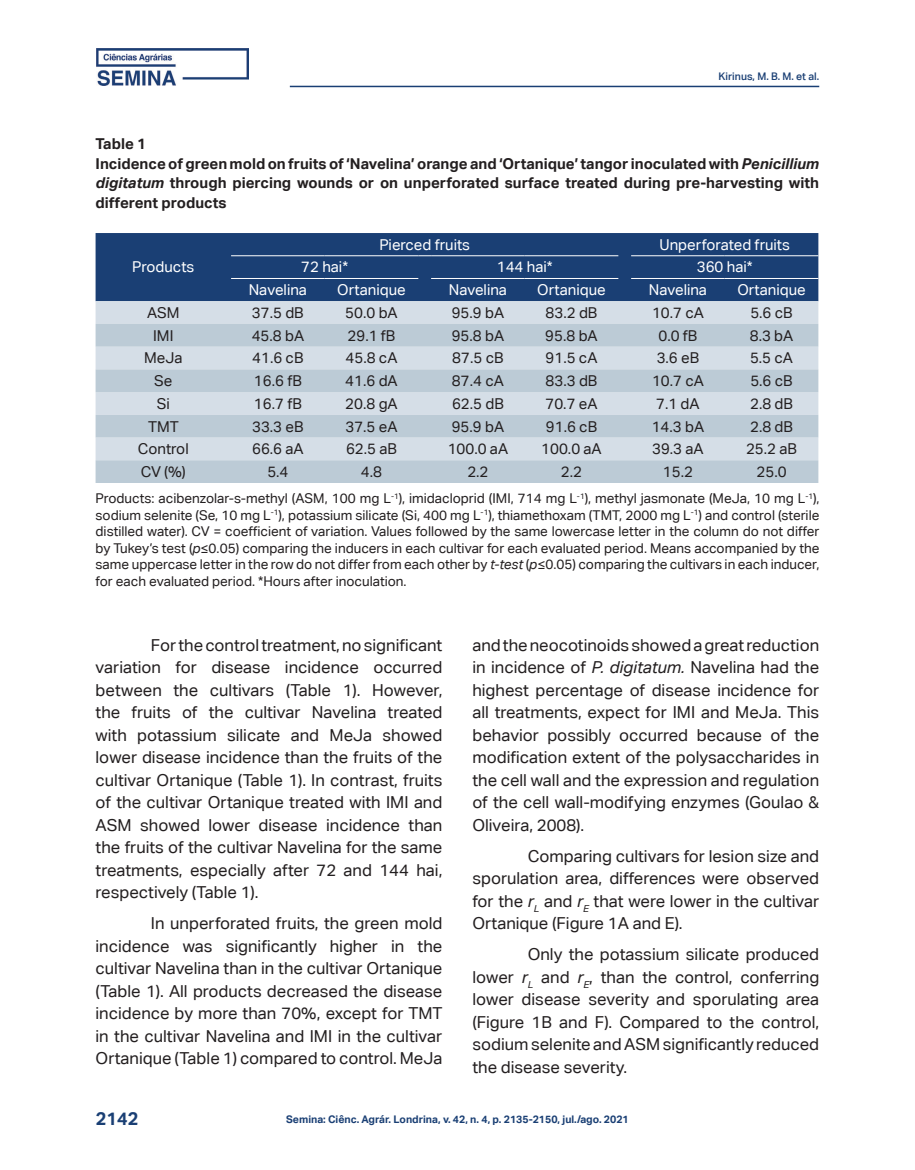
<style>
.page{position:relative;width:915px;height:1170px;background:#fff}
.page>*{position:absolute;margin:0;border:0;box-sizing:border-box;transform-origin:0 0}
.t1{font:700 18px "Aktiv Grotesk Corp";color:#1a3f74}
.corpo_do_texto{font:16.5px/22.5px "Aktiv Grotesk Corp";color:#231f20;text-align:justify}
.texto_tabela{font:15px "Aktiv Grotesk Corp";color:#231f20}
.título_Tabela{font:700 15px/19.5px "Aktiv Grotesk Corp";color:#231f20;text-align:justify}
.texto_tabela-2{font:15px "Aktiv Grotesk Corp";color:#fff}
.legenda_de_tabela{font:13.5px/16.5px "Aktiv Grotesk Corp";color:#231f20;text-align:justify}
.t2{font:700 10.5px "Aktiv Grotesk Corp";color:#1a3f74}
.t3{font:500 10.5px "Aktiv Grotesk Corp";color:#1a3f74}
.s1{font-style:italic}
</style>
<div class="page">
<hr style="left:290px;top:86px;width:529px;height:1px;background:#1a3f74">
<img style="left:96px;top:48px;width:152px;height:38px">
<div style="left:95px;top:233px;width:723px;height:68px;background:#1a3f74"></div>
<div style="left:95px;top:301px;width:723px;height:23px;background:#d5dee7"></div>
<svg style="left:95px;top:324px;width:723px;height:159px;background:#c7d3dd"></svg>
<hr style="left:231px;top:255px;width:93px;height:1px;background:#fff">
<hr style="left:324px;top:255px;width:94px;height:1px;background:#fff">
<svg style="left:418px;top:255px;width:13px;height:1px"></svg>
<hr style="left:431px;top:255px;width:93px;height:1px;background:#fff">
<hr style="left:524px;top:255px;width:94px;height:1px;background:#fff">
<hr style="left:231px;top:278px;width:93px;height:1px;background:#fff">
<hr style="left:324px;top:278px;width:94px;height:1px;background:#fff">
<hr style="left:431px;top:278px;width:93px;height:1px;background:#fff">
<hr style="left:524px;top:278px;width:94px;height:1px;background:#fff">
<hr style="left:631px;top:255px;width:93px;height:1px;background:#fff">
<hr style="left:724px;top:255px;width:94px;height:1px;background:#fff">
<hr style="left:631px;top:278px;width:93px;height:1px;background:#fff">
<hr style="left:724px;top:278px;width:94px;height:1px;background:#fff">
<p class="t3" style="left:718px;top:69px;width:102px">Kirinus, M. B. M. et al.</p>
<p class="título_Tabela" style="left:95px;top:134px;width:52px">Table 1</p>
<p class="título_Tabela" style="left:95px;top:153px;width:724px">Incidence of green mold on fruits of ‘Navelina’ orange and ‘Ortanique’ tangor inoculated with <span class="s1">Penicillium digitatum</span> through piercing wounds or on unperforated surface treated during pre-harvesting with different products</p>
<p class="texto_tabela-2" style="left:379px;top:235px;width:92px">Pierced fruits</p>
<p class="texto_tabela-2" style="left:659px;top:235px;width:132px">Unperforated fruits</p>
<p class="texto_tabela-2" style="left:132px;top:258px;width:64px">Products</p>
<p class="texto_tabela-2" style="left:301px;top:258px;width:48px">72 hai*</p>
<p class="texto_tabela-2" style="left:496px;top:258px;width:57px">144 hai*</p>
<p class="texto_tabela-2" style="left:696px;top:258px;width:57px">360 hai*</p>
<p class="texto_tabela-2" style="left:249px;top:281px;width:60px">Navelina</p>
<p class="texto_tabela-2" style="left:337px;top:281px;width:70px">Ortanique</p>
<p class="texto_tabela-2" style="left:448px;top:281px;width:60px">Navelina</p>
<p class="texto_tabela-2" style="left:537px;top:281px;width:70px">Ortanique</p>
<p class="texto_tabela-2" style="left:648px;top:281px;width:60px">Navelina</p>
<p class="texto_tabela-2" style="left:737px;top:281px;width:70px">Ortanique</p>
<p class="texto_tabela" style="left:147px;top:304px;width:34px">ASM</p>
<p class="texto_tabela" style="left:252px;top:304px;width:53px">37.5 dB</p>
<p class="texto_tabela" style="left:345px;top:304px;width:54px">50.0 bA</p>
<p class="texto_tabela" style="left:451px;top:304px;width:54px">95.9 bA</p>
<p class="texto_tabela" style="left:545px;top:304px;width:53px">83.2 dB</p>
<p class="texto_tabela" style="left:651px;top:304px;width:53px">10.7 cA</p>
<p class="texto_tabela" style="left:750px;top:304px;width:44px">5.6 cB</p>
<p class="texto_tabela" style="left:153px;top:326px;width:22px">IMI</p>
<p class="texto_tabela" style="left:251px;top:326px;width:54px">45.8 bA</p>
<p class="texto_tabela" style="left:347px;top:326px;width:49px">29.1 fB</p>
<p class="texto_tabela" style="left:451px;top:326px;width:54px">95.8 bA</p>
<p class="texto_tabela" style="left:545px;top:326px;width:54px">95.8 bA</p>
<p class="texto_tabela" style="left:658px;top:326px;width:40px">0.0 fB</p>
<p class="texto_tabela" style="left:749px;top:326px;width:45px">8.3 bA</p>
<p class="texto_tabela" style="left:144px;top:349px;width:40px">MeJa</p>
<p class="texto_tabela" style="left:252px;top:349px;width:53px">41.6 cB</p>
<p class="texto_tabela" style="left:345px;top:349px;width:53px">45.8 cA</p>
<p class="texto_tabela" style="left:452px;top:349px;width:53px">87.5 cB</p>
<p class="texto_tabela" style="left:545px;top:349px;width:53px">91.5 cA</p>
<p class="texto_tabela" style="left:656px;top:349px;width:44px">3.6 eB</p>
<p class="texto_tabela" style="left:749px;top:349px;width:44px">5.5 cA</p>
<p class="texto_tabela" style="left:154px;top:372px;width:20px">Se</p>
<p class="texto_tabela" style="left:254px;top:372px;width:49px">16.6 fB</p>
<p class="texto_tabela" style="left:345px;top:372px;width:54px">41.6 dA</p>
<p class="texto_tabela" style="left:452px;top:372px;width:53px">87.4 cA</p>
<p class="texto_tabela" style="left:545px;top:372px;width:53px">83.3 dB</p>
<p class="texto_tabela" style="left:651px;top:372px;width:53px">10.7 cA</p>
<p class="texto_tabela" style="left:750px;top:372px;width:44px">5.6 cB</p>
<p class="texto_tabela" style="left:157px;top:394px;width:15px">Si</p>
<p class="texto_tabela" style="left:254px;top:394px;width:49px">16.7 fB</p>
<p class="texto_tabela" style="left:345px;top:394px;width:54px">20.8 gA</p>
<p class="texto_tabela" style="left:452px;top:394px;width:53px">62.5 dB</p>
<p class="texto_tabela" style="left:545px;top:394px;width:54px">70.7 eA</p>
<p class="texto_tabela" style="left:656px;top:394px;width:45px">7.1 dA</p>
<p class="texto_tabela" style="left:749px;top:394px;width:44px">2.8 dB</p>
<p class="texto_tabela" style="left:148px;top:417px;width:32px">TMT</p>
<p class="texto_tabela" style="left:252px;top:417px;width:53px">33.3 eB</p>
<p class="texto_tabela" style="left:345px;top:417px;width:54px">37.5 eA</p>
<p class="texto_tabela" style="left:451px;top:417px;width:54px">95.9 bA</p>
<p class="texto_tabela" style="left:545px;top:417px;width:53px">91.6 cB</p>
<p class="texto_tabela" style="left:651px;top:417px;width:54px">14.3 bA</p>
<p class="texto_tabela" style="left:749px;top:417px;width:44px">2.8 dB</p>
<p class="texto_tabela" style="left:138px;top:440px;width:52px">Control</p>
<p class="texto_tabela" style="left:252px;top:440px;width:53px">66.6 aA</p>
<p class="texto_tabela" style="left:346px;top:440px;width:52px">62.5 aB</p>
<p class="texto_tabela" style="left:447px;top:440px;width:62px">100.0 aA</p>
<p class="texto_tabela" style="left:541px;top:440px;width:62px">100.0 aA</p>
<p class="texto_tabela" style="left:652px;top:440px;width:53px">39.3 aA</p>
<p class="texto_tabela" style="left:745px;top:440px;width:52px">25.2 aB</p>
<p class="texto_tabela" style="left:141px;top:463px;width:46px">CV (%)</p>
<p class="texto_tabela" style="left:267px;top:463px;width:23px">5.4</p>
<p class="texto_tabela" style="left:361px;top:463px;width:23px">4.8</p>
<p class="texto_tabela" style="left:467px;top:463px;width:23px">2.2</p>
<p class="texto_tabela" style="left:560px;top:463px;width:23px">2.2</p>
<p class="texto_tabela" style="left:662px;top:463px;width:31px">15.2</p>
<p class="texto_tabela" style="left:756px;top:463px;width:32px">25.0</p>
<p class="legenda_de_tabela" style="left:95px;top:490px;width:725px">Products: acibenzolar-s-methyl (ASM, 100 mg L<sup>-1</sup>), imidacloprid (IMI, 714 mg L<sup>-1</sup>), methyl jasmonate (MeJa, 10 mg L<sup>-1</sup>), sodium selenite (Se, 10 mg L<sup>-1</sup>), potassium silicate (Si, 400 mg L<sup>-1</sup>), thiamethoxam (TMT, 2000 mg L<sup>-1</sup>) and control (sterile distilled water). CV = coefficient of variation. Values followed by the same lowercase letter in the column do not differ by Tukey’s test (<span class="s1">p</span>≤0.05) comparing the inducers in each cultivar for each evaluated period. Means accompanied by the same uppercase letter in the row do not differ from each other by <span class="s1">t-test</span> (<span class="s1">p</span>≤0.05) comparing the cultivars in each inducer, for each evaluated period. *Hours after inoculation.</p>
<p class="corpo_do_texto" style="left:95px;top:633px;width:348px;text-indent:55px">For the control treatment, no significant variation for disease incidence occurred between the cultivars (Table 1). However, the fruits of the cultivar Navelina treated with potassium silicate and MeJa showed lower disease incidence than the fruits of the cultivar Ortanique (Table 1). In contrast, fruits of the cultivar Ortanique treated with IMI and ASM showed lower disease incidence than the fruits of the cultivar Navelina for the same treatments, especially after 72 and 144 hai, respectively (Table 1).</p>
<p class="corpo_do_texto" style="left:95px;top:911px;width:348px;text-indent:55px">In unperforated fruits, the green mold incidence was significantly higher in the cultivar Navelina than in the cultivar Ortanique (Table 1). All products decreased the disease incidence by more than 70%, except for TMT in the cultivar Navelina and IMI in the cultivar Ortanique (Table 1) compared to control. MeJa</p>
<p class="corpo_do_texto" style="left:472px;top:633px;width:348px">and the neocotinoids showed a great reduction in incidence of <span class="s1">P. digitatum.</span> Navelina had the highest percentage of disease incidence for all treatments, expect for IMI and MeJa. This behavior possibly occurred because of the modification extent of the polysaccharides in the cell wall and the expression and regulation of the cell wall-modifying enzymes (Goulao &amp; Oliveira, 2008).</p>
<p class="corpo_do_texto" style="left:472px;top:844px;width:348px;text-indent:55px">Comparing cultivars for lesion size and sporulation area, differences were observed for the <span class="s1">r</span><sub>L</sub> and <span class="s1">r</span><sub>E</sub> that were lower in the cultivar Ortanique (Figure 1A and E).</p>
<p class="corpo_do_texto" style="left:472px;top:942px;width:348px;text-indent:55px">Only the potassium silicate produced lower <span class="s1">r</span><sub>L</sub> and <span class="s1">r</span><sub>E</sub>, than the control, conferring lower disease severity and sporulating area (Figure 1B and F). Compared to the control, sodium selenite and ASM significantly reduced the disease severity.</p>
<p class="t1" style="left:96px;top:1107px;width:44px">2142</p>
<p class="t2" style="left:286px;top:1112px;width:344px">Semina: Ciênc. Agrár. Londrina, v. 42, n. 4, p. 2135-2150, jul./ago. 2021</p>
</div>
